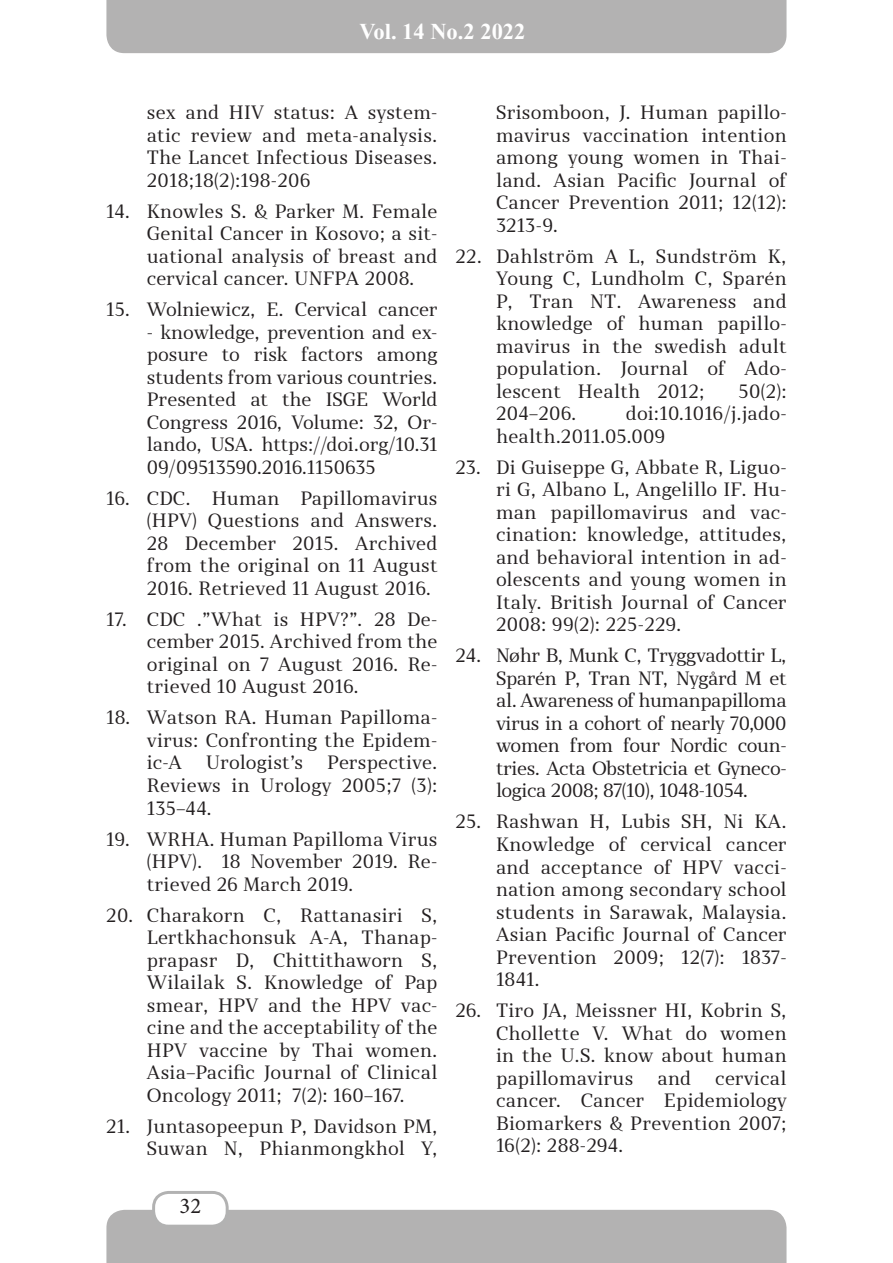
<style>
.page{position:relative;width:893px;height:1263px;background:#fff}
.page>*{position:absolute;margin:0;border:0;box-sizing:border-box;transform-origin:0 0}
.t1{font:700 22.5px "Times New Roman";color:#fff}
.t2{font:22.5px "Minion Pro";color:#231f20}
.t3{font:18px/22.5px "Skola Serif";letter-spacing:.015em;color:#231f20;text-align:justify}
</style>
<div class="page">
<div style="left:106px;top:1210px;width:680px;height:53px;background:#b3b2b2"></div>
<div style="left:154px;top:1192px;width:73px;height:34px;background:#fff;border-radius:15px"></div>
<div style="left:152px;top:1191px;width:77px;height:36px;border:3px solid #b2b2b2;border-radius:15px"></div>
<div style="left:106px;top:0;width:680px;height:53px;background:#b3b2b2"></div>
<p class="t1" style="left:359px;top:15px;width:168px">Vol. 14 No.2 2022</p>
<p class="t3" style="left:147px;top:101px;width:292px">sex and HIV status: A system&shy;atic review and meta-analysis.<br>The Lancet Infectious Diseases.<br>2018;18(2):198-206</p>
<p class="t3" style="left:147px;top:200px;width:292px;text-indent:-40px">14. Knowles S. &amp; Parker M. Female Genital Cancer in Kosovo; a sit&shy;uational analysis of breast and cervical cancer. UNFPA 2008.</p>
<p class="t3" style="left:106px;top:298px;width:333px">15. Wolniewicz, E. Cervical cancer</p>
<p class="t3" style="left:147px;top:321px;width:292px">- knowledge, prevention and ex&shy;posure to risk factors among students from various countries.<br>Presented at the ISGE World Congress 2016, Volume: 32, Or&shy;lando, USA. https://doi.org/10.31<br>09/09513590.2016.1150635</p>
<p class="t3" style="left:147px;top:487px;width:292px;text-indent:-40px">16. CDC. Human Papillomavirus (HPV) Questions and Answers.<br>28 December 2015. Archived from the original on 11 August 2016. Retrieved 11 August 2016.</p>
<p class="t3" style="left:147px;top:608px;width:292px;text-indent:-40px">17. CDC .”What is HPV?”. 28 De&shy;cember 2015. Archived from the original on 7 August 2016. Re&shy;trieved 10 August 2016.</p>
<p class="t3" style="left:147px;top:706px;width:292px;text-indent:-40px">18. Watson RA. Human Papilloma&shy;virus: Confronting the Epidem&shy;ic-A</p>
<p class="t3" style="left:206px;top:751px;width:99px">Urologist’s</p>
<p class="t3" style="left:147px;top:751px;width:292px;text-indent:180px">Perspective.<br>Reviews in Urology 2005;7 (3):<br>135–44.</p>
<p class="t3" style="left:147px;top:827px;width:292px;text-indent:-40px">19. WRHA. Human Papilloma Virus (HPV). 18 November 2019. Re&shy;trieved 26 March 2019.</p>
<p class="t3" style="left:147px;top:903px;width:292px;text-indent:-40px">20. Charakorn C, Rattanasiri S, Lertkhachonsuk A-A, Thanap&shy;prapasr D, Chittithaworn S, Wilailak S. Knowledge of Pap smear, HPV and the HPV vac&shy;cine and the acceptability of the HPV vaccine by Thai women.<br>Asia–Pacific Journal of Clinical Oncology 2011; 7(2): 160–167.</p>
<p class="t3" style="left:106px;top:1114px;width:333px;text-align:right">21. Juntasopeepun P, Davidson PM,<br>Suwan N, Phianmongkhol Y,</p>
<p class="t2" style="left:180px;top:1190px;width:23px">32</p>
<p class="t3" style="left:496px;top:101px;width:292px">Srisomboon, J. Human papillo&shy;mavirus vaccination intention among young women in Thai&shy;land. Asian Pacific Journal of Cancer Prevention 2011; 12(12):<br>3213-9.</p>
<p class="t3" style="left:496px;top:245px;width:292px;text-indent:-40px">22. Dahlström A L, Sundström K, Young C, Lundholm C, Sparén P, Tran NT. Awareness and knowledge of human papillo&shy;mavirus in the swedish adult population. Journal of Ado&shy;lescent Health 2012;</p>
<p class="t3" style="left:738px;top:380px;width:50px">50(2):</p>
<p class="t3" style="left:496px;top:402px;width:292px;text-indent:130px">doi:10.1016/j.jado&shy;health.2011.05.009</p>
<p class="t3" style="left:496px;top:456px;width:292px;text-indent:-40px">23. Di Guiseppe G, Abbate R, Liguo&shy;ri G, Albano L, Angelillo IF. Hu&shy;man papillomavirus and vac&shy;cination: knowledge, attitudes, and behavioral intention in ad&shy;olescents and young women in Italy. British Journal of Cancer 2008: 99(2): 225-229.</p>
<p class="t3" style="left:496px;top:644px;width:292px;text-indent:-40px">24. Nøhr B, Munk C, Tryggvadottir L, Sparén P, Tran NT, Nygård M et al. Awareness of humanpapilloma virus in a cohort of nearly 70,000 women from four Nordic coun&shy;tries. Acta Obstetricia et Gyneco&shy;logica 2008; 87(10), 1048-1054.</p>
<p class="t3" style="left:496px;top:810px;width:292px;text-indent:-40px">25. Rashwan H, Lubis SH, Ni KA.<br>Knowledge of cervical cancer and acceptance of HPV vacci&shy;nation among secondary school students in Sarawak, Malaysia.<br>Asian Pacific Journal of Cancer Prevention 2009; 12(7): 1837- 1841.</p>
<p class="t3" style="left:496px;top:999px;width:292px;text-indent:-40px">26. Tiro JA, Meissner HI, Kobrin S, Chollette V. What do women in the U.S. know about human papillomavirus</p>
<p class="t3" style="left:496px;top:402px;width:82px">204–206.</p>
<p class="t3" style="left:496px;top:1066px;width:292px;text-indent:219px">cervical cancer. Cancer Epidemiology Biomarkers &amp; Prevention 2007; 16(2): 288-294.</p>
<p class="t3" style="left:657px;top:1066px;width:35px">and</p>
</div>
